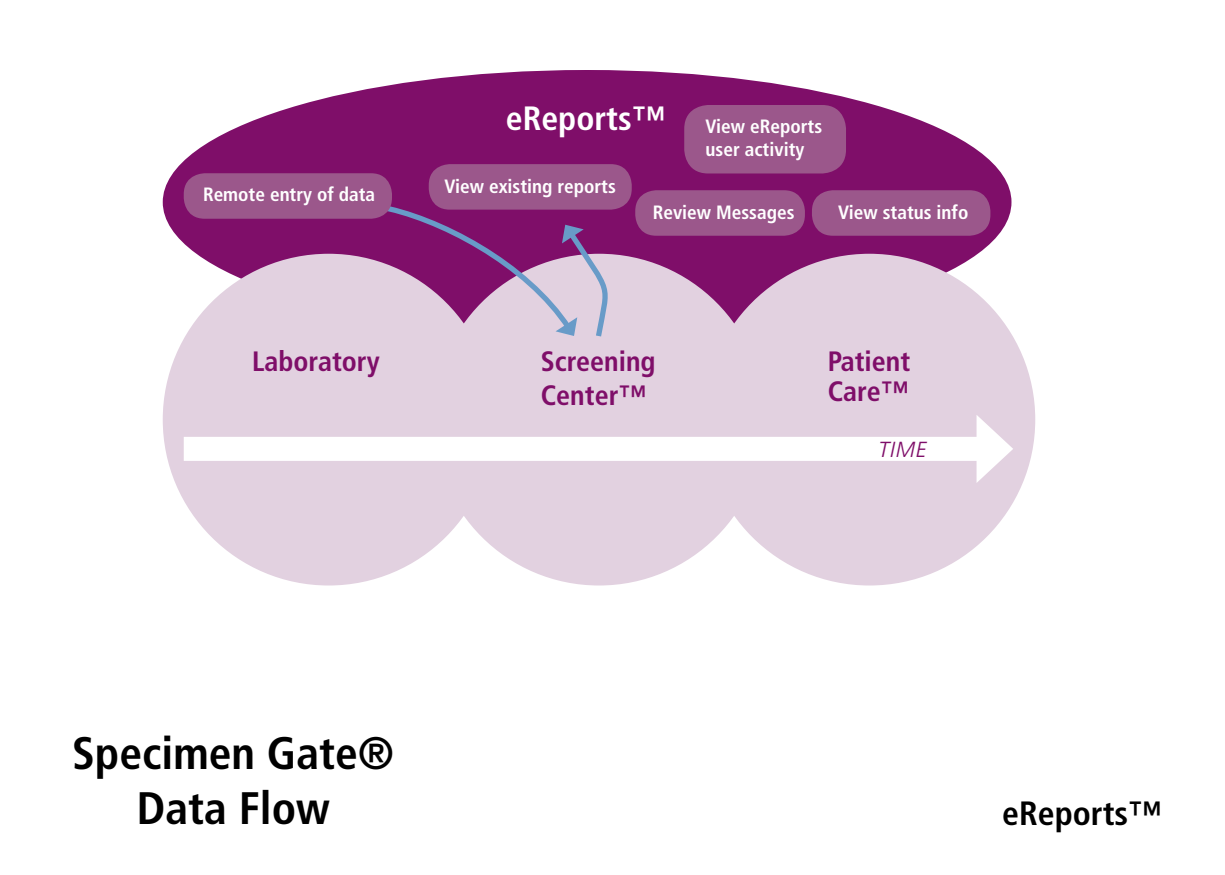
<style>
.page{position:relative;width:1225px;height:875px;background:#fff}
.page>*{position:absolute;margin:0;border:0;box-sizing:border-box;transform-origin:0 0}
.t1{font:700 condensed 45.5px/54.6px "Frutiger LT Com";color:#000;text-align:center}
.Leipis{font:700 condensed 33.6px "Frutiger LT Com";color:#fff}
.Leipis-2{font:700 condensed 33.6px "Frutiger LT Com";color:#000}
.Leipis-3{font:700 condensed 28px/30.1px "Frutiger LT Com";color:#7f0e69}
.Leipis-4{font:italic 300 21.7px "Frutiger LT Com";color:#7f0e69}
.Leipis-5{font:700 condensed 19.25px/22.8px "Frutiger LT Com";color:#fff}
</style>
<div class="page">
<div style="left:163px;top:70px;width:849px;height:264px;background:#7f0e69;border-radius:50%"></div>
<div style="left:163px;top:254px;width:332px;height:332px;background:#e2d1e0;border-radius:50%"></div>
<div style="left:433px;top:254px;width:332px;height:332px;background:#e2d1e0;border-radius:50%"></div>
<div style="left:704px;top:254px;width:331px;height:332px;background:#e2d1e0;border-radius:50%"></div>
<div style="left:684px;top:105px;width:162px;height:68px;background:#9b578b;border-radius:24px"></div>
<div style="left:812px;top:190px;width:178px;height:46px;background:#9b578b;border-radius:21px"></div>
<div style="left:635px;top:190px;width:170px;height:46px;background:#9b578b;border-radius:21px"></div>
<div style="left:429px;top:164px;width:203px;height:46px;background:#9b578b;border-radius:21px"></div>
<div style="left:184px;top:437px;width:806px;height:24px;background:#fff"></div>
<svg style="left:977px;top:415px;width:36px;height:67px"></svg>
<svg style="left:372px;top:200px;width:240px;height:137px"></svg>
<div style="left:184px;top:173px;width:208px;height:46px;background:#9b578b;border-radius:21px"></div>
<p class="Leipis-5" style="left:203px;top:183px;width:174px">Remote entry of data</p>
<p class="Leipis-3" style="left:252px;top:346px;width:129px">Laboratory</p>
<p class="Leipis" style="left:506px;top:99px;width:161px">eReports™</p>
<p class="Leipis-5" style="left:444px;top:175px;width:173px">View existing reports</p>
<p class="Leipis-5" style="left:706px;top:115px;width:118px">View eReports user activity</p>
<p class="Leipis-5" style="left:653px;top:201px;width:143px">Review Messages</p>
<p class="Leipis-5" style="left:838px;top:201px;width:132px">View status info</p>
<p class="Leipis-3" style="left:541px;top:345px;width:116px;line-height:33.6px">Screening<br>Center™</p>
<p class="Leipis-3" style="left:828px;top:346px;width:84px">Patient<br>Care™</p>
<p class="Leipis-4" style="left:878px;top:437px;width:50px">TIME</p>
<h1 class="t1" style="left:72px;top:726px;width:324px">Specimen Gate®<br>Data Flow</h1>
<p class="Leipis-2" style="left:1002px;top:793px;width:161px">eReports™</p>
</div>
